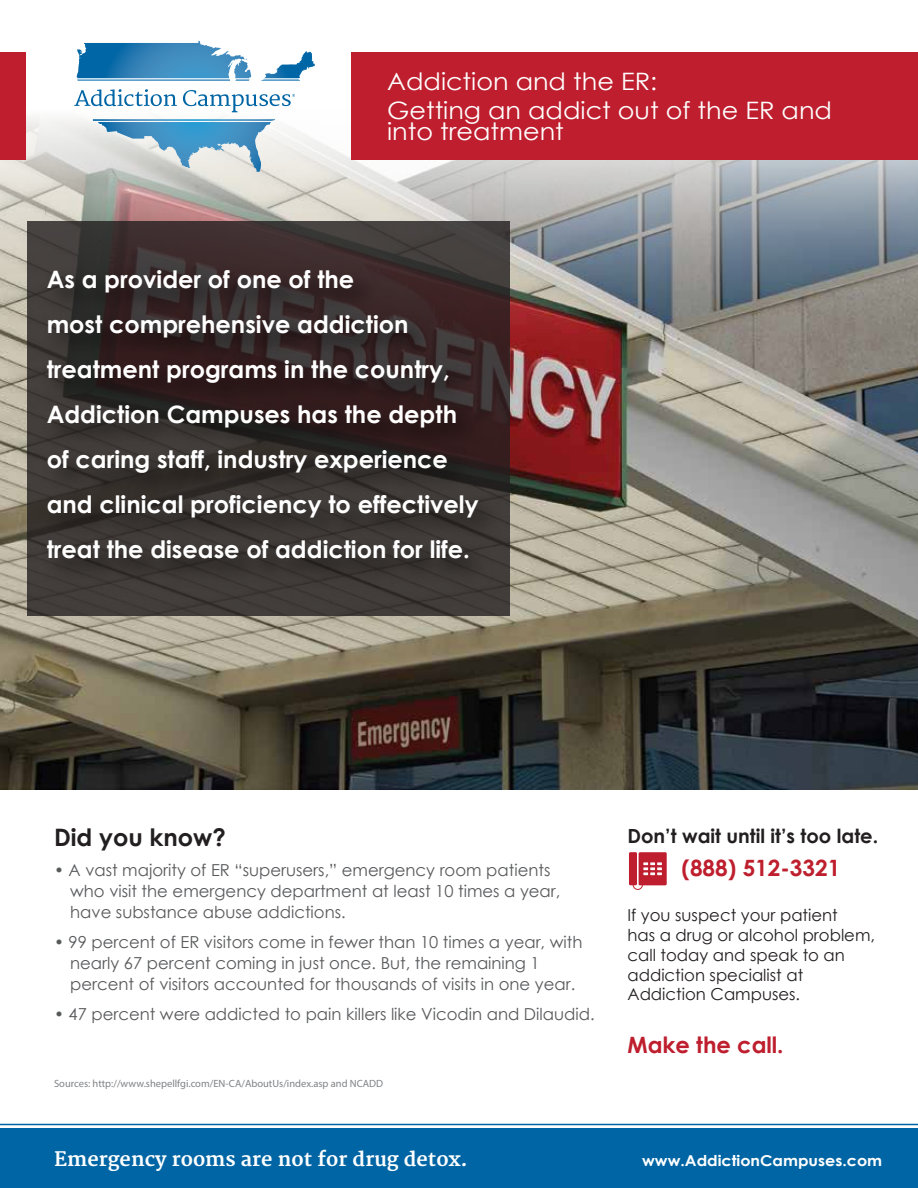
<style>
.page{position:relative;width:918px;height:1188px;background:#fff}
.page>*{position:absolute;margin:0;border:0;box-sizing:border-box;transform-origin:0 0}
.t1{font:700 24px/45px "Century Gothic";color:#fff}
.t2{font:24px/28.8px "Century Gothic";color:#fff;scale:1.06 1}
.t3{font:700 24px "Century Gothic";color:#231f20}
.t4{font:700 22.5px "Century Gothic";color:#be1e2d}
.t5{font:700 19.5px "Merriweather";color:#fff}
.t6{font:700 19.5px "Century Gothic";color:#231f20}
.t7{font:16.5px/21px "Century Gothic";color:#58595b}
.t8{font:16.5px/19.8px "Century Gothic";color:#231f20}
.t9{font:700 15px "Century Gothic";color:#fff;scale:1.06 1}
.t10{font:10.5px "Myriad Pro";color:#808285}
</style>
<div class="page">
<img style="left:0;top:347px;width:918px;height:443px">
<div style="left:0;top:1129px;width:918px;height:59px;background:#0065a4"></div>
<hr style="left:0;top:1124px;width:918px;height:1px;background:#0065a4">
<svg style="left:0;top:112px;width:918px;height:235px;background:#aaa9aa"></svg>
<svg style="left:74px;top:89px;width:103px;height:17px"></svg>
<svg style="left:183px;top:90px;width:112px;height:22px"></svg>
<svg style="left:261px;top:51px;width:47px;height:30px"></svg>
<svg style="left:77px;top:41px;width:174px;height:40px"></svg>
<svg style="left:93px;top:119px;width:182px;height:32px;background:#7bb1d1"></svg>
<div style="left:351px;top:52px;width:567px;height:108px;background:#be1e2d"></div>
<div style="left:0;top:52px;width:26px;height:108px;background:#be1e2d"></div>
<svg style="left:629px;top:852px;width:38px;height:38px"></svg>
<svg style="left:27px;top:221px;width:482px;height:395px;background:#403837"></svg>
<img style="left:35px;top:256px;width:507px;height:397px">
<h1 class="t2" style="left:387px;top:66px;width:421px">Addiction and the ER:<br>Getting an addict out of the ER and</h1>
<h1 class="t2" style="left:387px;top:116px;width:168px">into treatment</h1>
<p class="t1" style="left:47px;top:256px;width:433px">As a provider of one of the<br>most comprehensive addiction treatment programs in the country, Addiction Campuses has the depth of caring staff, industry experience and clinical proficiency to effectively treat the disease of addiction for life.</p>
<h1 class="t3" style="left:54px;top:819px;width:173px">Did you know?</h1>
<p class="t7" style="left:70px;top:860px;width:492px;text-indent:-16px">• A vast majority of ER “superusers,” emergency room patients who visit the emergency department at least 10 times a year, have substance abuse addictions.</p>
<p class="t7" style="left:70px;top:932px;width:514px;text-indent:-16px">• 99 percent of ER visitors come in fewer than 10 times a year, with nearly 67 percent coming in just once. But, the remaining 1 percent of visitors accounted for thousands of visits in one year.</p>
<p class="t7" style="left:54px;top:1004px;width:542px">• 47 percent were addicted to pain killers like Vicodin and Dilaudid.</p>
<p class="t10" style="left:54px;top:1077px;width:331px">Sources: http://www.shepellfgi.com/EN-CA/AboutUs/index.asp and NCADD</p>
<p class="t5" style="left:54px;top:1147px;width:415px">Emergency rooms are not for drug detox.</p>
<p class="t6" style="left:627px;top:821px;width:252px">Don’t wait until it’s too late.</p>
<h2 class="t4" style="left:681px;top:851px;width:160px">(888) 512-3321</h2>
<p class="t8" style="left:627px;top:905px;width:249px">If you suspect your patient<br>has a drug or alcohol problem, call today and speak to an addiction specialist at<br>Addiction Campuses.</p>
<h2 class="t4" style="left:627px;top:1028px;width:158px">Make the call.</h2>
<p class="t9" style="left:642px;top:1149px;width:228px">www.AddictionCampuses.com</p>
</div>
